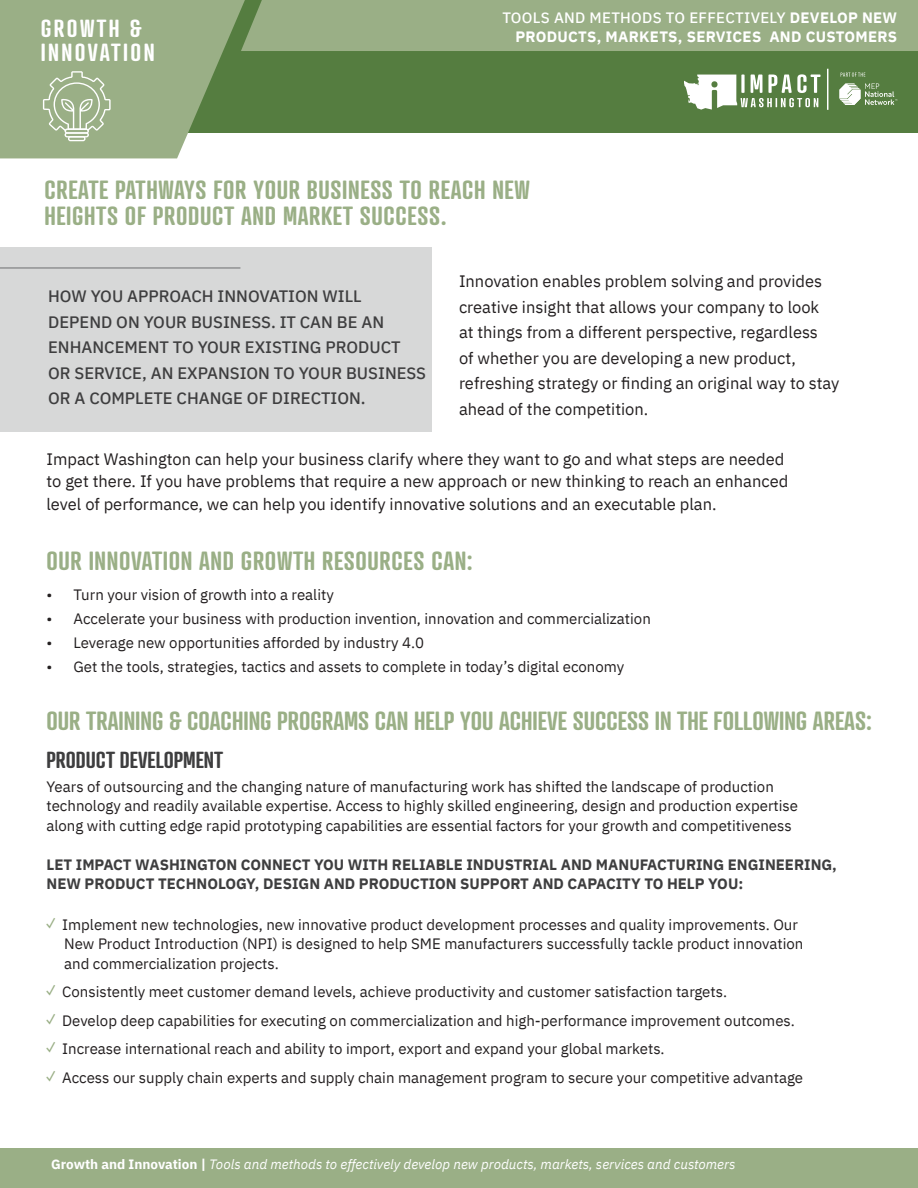
<style>
.page{position:relative;width:918px;height:1188px;background:#fff}
.page>*{position:absolute;margin:0;border:0;box-sizing:border-box;transform-origin:0 0}
.t1{font:600 25.5px/25.5px "Atrament";letter-spacing:.025em;color:#9aaf86}
.t2{font:600 25.5px "Atrament";color:#9aaf86}
.t3{font:600 24px/24px "Atrament";letter-spacing:.1em;color:#fff}
.t4{font:600 22.5px "Atrament";color:#3e3e3f}
.t5{font:16.5px/25.5px "IBM Plex Sans";color:#231f20}
.t6{font:500 16.5px/25.5px "IBM Plex Sans";color:#3e3e3f}
.t7{font:15px/19.5px "IBM Plex Sans";color:#231f20}
.t8{font:700 15px/19.5px "IBM Plex Sans";color:#3e3e3f}
.t9{font:700 15px/19.5px "IBM Plex Sans";letter-spacing:.02em;color:#fff;text-align:right}
.t10{font:italic 13.5px "IBM Plex Sans";color:#fff}
.s1{font-weight:500}
.s2{font-family:"Proxima Nova Cond";font-weight:700;font-size:16.5px;color:#9aaf86}
.s3{font-weight:700;font-style:normal}
</style>
<div class="page">
<div style="left:0;top:247px;width:432px;height:184px;background:#d7d8d8"></div>
<div style="left:0;top:1148px;width:918px;height:40px;background:#9aaf86"></div>
<hr style="left:0;top:268px;width:240px;height:1px;background:#6c6d70">
<svg style="left:0;top:0;width:918px;height:158px;background:#8ea77d"></svg>
<p class="t3" style="left:41px;top:15px;width:115px">GROWTH &amp;<br>INNOVATION</p>
<p class="t9" style="left:502px;top:7px;width:396px"><span class="s1">TOOLS AND METHODS TO EFFECTIVELY</span> DEVELOP NEW<br>PRODUCTS, MARKETS, SERVICES AND CUSTOMERS</p>
<p class="t1" style="left:44px;top:177px;width:487px">CREATE PATHWAYS FOR YOUR BUSINESS TO REACH NEW<br>HEIGHTS OF PRODUCT AND MARKET SUCCESS.</p>
<p class="t6" style="left:48px;top:282px;width:379px">HOW YOU APPROACH INNOVATION WILL DEPEND ON YOUR BUSINESS. IT CAN BE AN ENHANCEMENT TO YOUR EXISTING PRODUCT OR SERVICE, AN EXPANSION TO YOUR BUSINESS OR A COMPLETE CHANGE OF DIRECTION.</p>
<p class="t5" style="left:459px;top:267px;width:382px">Innovation enables problem solving and provides creative insight that allows your company to look<br>at things from a different perspective, regardless<br>of whether you are developing a new product, refreshing strategy or finding an original way to stay ahead of the competition.</p>
<p class="t5" style="left:46px;top:446px;width:743px;line-height:22.5px">Impact Washington can help your business clarify where they want to go and what steps are needed to get there. If you have problems that require a new approach or new thinking to reach an enhanced level of performance, we can help you identify innovative solutions and an executable plan.</p>
<p class="t1" style="left:46px;top:548px;width:428px">OUR INNOVATION AND GROWTH RESOURCES CAN:</p>
<p class="t7" style="left:46px;top:584px;width:289px">• Turn your vision of growth into a reality</p>
<p class="t7" style="left:46px;top:608px;width:606px">• Accelerate your business with production invention, innovation and commercialization</p>
<p class="t7" style="left:46px;top:632px;width:379px">• Leverage new opportunities afforded by industry 4.0</p>
<p class="t7" style="left:46px;top:656px;width:579px">• Get the tools, strategies, tactics and assets to complete in today’s digital economy</p>
<p class="t2" style="left:46px;top:705px;width:827px">OUR TRAINING &amp; COACHING PROGRAMS CAN HELP YOU ACHIEVE SUCCESS IN THE FOLLOWING AREAS:</p>
<p class="t4" style="left:46px;top:746px;width:178px">PRODUCT DEVELOPMENT</p>
<p class="t7" style="left:46px;top:776px;width:753px">Years of outsourcing and the changing nature of manufacturing work has shifted the landscape of production technology and readily available expertise. Access to highly skilled engineering, design and production expertise along with cutting edge rapid prototyping capabilities are essential factors for your growth and competitiveness</p>
<p class="t8" style="left:46px;top:854px;width:792px">LET IMPACT WASHINGTON CONNECT YOU WITH RELIABLE INDUSTRIAL AND MANUFACTURING ENGINEERING,<br>NEW PRODUCT TECHNOLOGY, DESIGN AND PRODUCTION SUPPORT AND CAPACITY TO HELP YOU:</p>
<p class="t7" style="left:64px;top:914px;width:741px;text-indent:-18px"><span class="s2">✓</span> Implement new technologies, new innovative product development processes and quality improvements. Our<br>New Product Introduction (NPI) is designed to help SME manufacturers successfully tackle product innovation and commercialization projects.</p>
<p class="t7" style="left:46px;top:981px;width:682px"><span class="s2">✓</span> Consistently meet customer demand levels, achieve productivity and customer satisfaction targets.</p>
<p class="t7" style="left:46px;top:1010px;width:750px"><span class="s2">✓</span> Develop deep capabilities for executing on commercialization and high-performance improvement outcomes.</p>
<p class="t7" style="left:46px;top:1038px;width:620px"><span class="s2">✓</span> Increase international reach and ability to import, export and expand your global markets.</p>
<p class="t7" style="left:46px;top:1067px;width:758px"><span class="s2">✓</span> Access our supply chain experts and supply chain management program to secure your competitive advantage</p>
<p class="t10" style="left:51px;top:1154px;width:686px"><span class="s3">Growth and Innovation |</span> Tools and methods to effectively develop new products, markets, services and customers</p>
</div>
